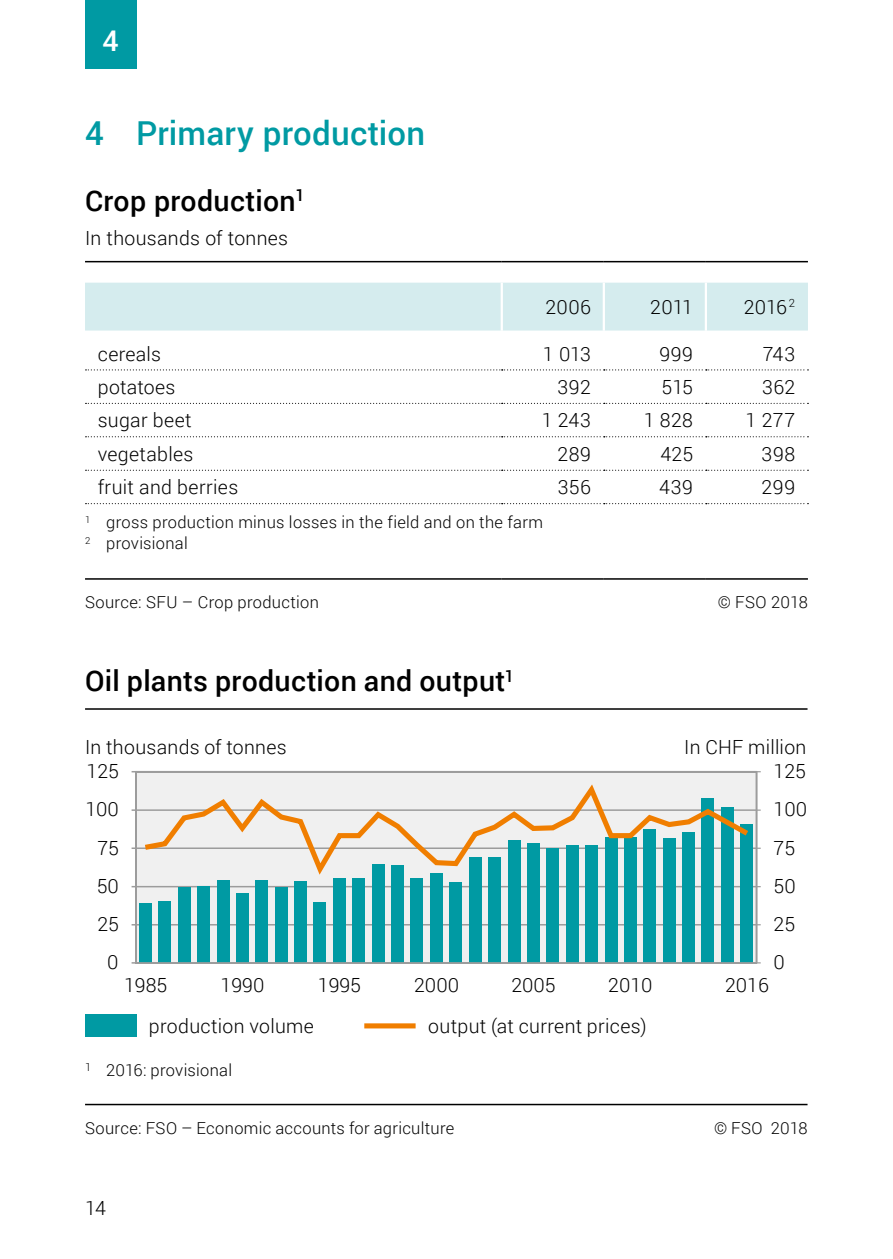
<style>
.page{position:relative;width:893px;height:1259px;background:#fff}
.page>*{position:absolute;margin:0;border:0;box-sizing:border-box;transform-origin:0 0}
.Untertitel_1_farbig{font:500 33px "Roboto";letter-spacing:.005em;color:#009aa3}
.TAB_Titel{font:500 28.5px "Roboto";letter-spacing:.01em;color:#000}
.Kapitelnummer{font:500 28.5px "Roboto";color:#fff}
.TAB_Untertitel{font:300 19.5px "Roboto";letter-spacing:.01em;color:#000}
.TAB_Grundtext_TAB_Ko{font:300 19.5px "Roboto";letter-spacing:.02em;color:#000}
.TAB_Fusszeile{font:300 16.5px "Roboto";letter-spacing:.02em;color:#000}
</style>
<div class="page">
<div style="left:85px;top:0;width:51px;height:68px;background:#009aa3"></div>
<div style="left:85px;top:283px;width:723px;height:47px;background:#d5ecee"></div>
<hr style="left:501px;top:283px;width:2px;height:47px;background:#fff">
<hr style="left:603px;top:283px;width:2px;height:47px;background:#fff">
<hr style="left:705px;top:283px;width:2px;height:47px;background:#fff">
<hr style="left:85px;top:578px;width:417px;height:2px;background:#000">
<hr style="left:502px;top:578px;width:102px;height:2px;background:#000">
<hr style="left:604px;top:578px;width:102px;height:2px;background:#000">
<hr style="left:706px;top:578px;width:102px;height:2px;background:#000">
<hr style="left:85px;top:261px;width:417px;height:1px;background:#000">
<hr style="left:502px;top:261px;width:102px;height:1px;background:#000">
<hr style="left:604px;top:261px;width:102px;height:1px;background:#000">
<hr style="left:706px;top:261px;width:102px;height:1px;background:#000">
<svg style="left:85px;top:369px;width:723px;height:1px"></svg>
<svg style="left:85px;top:403px;width:723px;height:1px"></svg>
<svg style="left:85px;top:436px;width:723px;height:1px"></svg>
<svg style="left:85px;top:470px;width:723px;height:1px"></svg>
<svg style="left:85px;top:503px;width:723px;height:1px"></svg>
<svg style="left:131px;top:771px;width:627px;height:193px"></svg>
<hr style="left:136px;top:924px;width:620px;height:1px;background:#9c9c9c">
<hr style="left:136px;top:886px;width:620px;height:1px;background:#9c9c9c">
<hr style="left:136px;top:847px;width:620px;height:2px;background:#9c9c9c">
<hr style="left:136px;top:809px;width:620px;height:2px;background:#9c9c9c">
<hr style="left:136px;top:771px;width:620px;height:1px;background:#9c9c9c">
<hr style="left:135px;top:771px;width:2px;height:192px;background:#9c9c9c">
<div style="left:139px;top:903px;width:13px;height:60px;background:#009aa3"></div>
<div style="left:159px;top:901px;width:12px;height:62px;background:#009aa3"></div>
<div style="left:178px;top:888px;width:12px;height:75px;background:#009aa3"></div>
<div style="left:197px;top:886px;width:13px;height:77px;background:#009aa3"></div>
<div style="left:217px;top:880px;width:12px;height:83px;background:#009aa3"></div>
<div style="left:236px;top:893px;width:13px;height:70px;background:#009aa3"></div>
<div style="left:255px;top:880px;width:13px;height:83px;background:#009aa3"></div>
<div style="left:275px;top:887px;width:13px;height:76px;background:#009aa3"></div>
<div style="left:294px;top:881px;width:13px;height:82px;background:#009aa3"></div>
<div style="left:314px;top:902px;width:12px;height:61px;background:#009aa3"></div>
<div style="left:333px;top:879px;width:13px;height:84px;background:#009aa3"></div>
<div style="left:352px;top:878px;width:13px;height:85px;background:#009aa3"></div>
<div style="left:372px;top:864px;width:12px;height:99px;background:#009aa3"></div>
<div style="left:391px;top:865px;width:13px;height:98px;background:#009aa3"></div>
<div style="left:411px;top:879px;width:12px;height:84px;background:#009aa3"></div>
<div style="left:430px;top:873px;width:13px;height:90px;background:#009aa3"></div>
<div style="left:450px;top:882px;width:12px;height:81px;background:#009aa3"></div>
<div style="left:469px;top:857px;width:12px;height:106px;background:#009aa3"></div>
<div style="left:488px;top:858px;width:13px;height:105px;background:#009aa3"></div>
<div style="left:508px;top:840px;width:12px;height:123px;background:#009aa3"></div>
<div style="left:527px;top:843px;width:13px;height:120px;background:#009aa3"></div>
<div style="left:546px;top:849px;width:13px;height:114px;background:#009aa3"></div>
<div style="left:566px;top:845px;width:13px;height:118px;background:#009aa3"></div>
<div style="left:585px;top:845px;width:13px;height:118px;background:#009aa3"></div>
<div style="left:605px;top:837px;width:12px;height:126px;background:#009aa3"></div>
<div style="left:624px;top:837px;width:13px;height:126px;background:#009aa3"></div>
<div style="left:643px;top:829px;width:13px;height:134px;background:#009aa3"></div>
<div style="left:663px;top:838px;width:12px;height:125px;background:#009aa3"></div>
<div style="left:682px;top:832px;width:13px;height:131px;background:#009aa3"></div>
<div style="left:702px;top:798px;width:12px;height:165px;background:#009aa3"></div>
<div style="left:721px;top:807px;width:13px;height:156px;background:#009aa3"></div>
<div style="left:741px;top:825px;width:12px;height:138px;background:#009aa3"></div>
<div style="left:85px;top:1014px;width:51px;height:23px;background:#009aa3"></div>
<svg style="left:139px;top:779px;width:615px;height:101px"></svg>
<div style="left:364px;top:1023px;width:52px;height:5px;background:#f07e00"></div>
<hr style="left:85px;top:708px;width:722px;height:2px;background:#000">
<hr style="left:85px;top:1103px;width:722px;height:2px;background:#000">
<hr style="left:136px;top:962px;width:620px;height:1px;background:#9c9c9c">
<h2 class="Kapitelnummer" style="left:102px;top:21px;width:18px">4</h2>
<h3 class="Untertitel_1_farbig" style="left:85px;top:110px;width:342px">4 Primary production</h3>
<p class="TAB_Titel" style="left:85px;top:180px;width:221px">Crop production<sup>1</sup></p>
<p class="TAB_Untertitel" style="left:85px;top:224px;width:205px">In thousands of tonnes</p>
<p class="TAB_Grundtext_TAB_Ko" style="left:545px;top:293px;width:47px">2006</p>
<p class="TAB_Grundtext_TAB_Ko" style="left:650px;top:293px;width:44px">2011</p>
<p class="TAB_Grundtext_TAB_Ko" style="left:744px;top:293px;width:53px">2016 <sup>2</sup></p>
<p class="TAB_Grundtext_TAB_Ko" style="left:98px;top:341px;width:65px">cereals</p>
<p class="TAB_Grundtext_TAB_Ko" style="left:543px;top:341px;width:50px">1 013</p>
<p class="TAB_Grundtext_TAB_Ko" style="left:659px;top:341px;width:35px">999</p>
<p class="TAB_Grundtext_TAB_Ko" style="left:763px;top:341px;width:34px">743</p>
<p class="TAB_Grundtext_TAB_Ko" style="left:98px;top:373px;width:79px">potatoes</p>
<p class="TAB_Grundtext_TAB_Ko" style="left:558px;top:373px;width:35px">392</p>
<p class="TAB_Grundtext_TAB_Ko" style="left:662px;top:373px;width:33px">515</p>
<p class="TAB_Grundtext_TAB_Ko" style="left:762px;top:373px;width:35px">362</p>
<p class="TAB_Grundtext_TAB_Ko" style="left:98px;top:407px;width:95px">sugar beet</p>
<p class="TAB_Grundtext_TAB_Ko" style="left:542px;top:407px;width:51px">1 243</p>
<p class="TAB_Grundtext_TAB_Ko" style="left:644px;top:407px;width:51px">1 828</p>
<p class="TAB_Grundtext_TAB_Ko" style="left:746px;top:407px;width:51px">1 277</p>
<p class="TAB_Grundtext_TAB_Ko" style="left:98px;top:440px;width:97px">vegetables</p>
<p class="TAB_Grundtext_TAB_Ko" style="left:558px;top:440px;width:35px">289</p>
<p class="TAB_Grundtext_TAB_Ko" style="left:661px;top:440px;width:34px">425</p>
<p class="TAB_Grundtext_TAB_Ko" style="left:762px;top:440px;width:35px">398</p>
<p class="TAB_Grundtext_TAB_Ko" style="left:98px;top:474px;width:142px">fruit and berries</p>
<p class="TAB_Grundtext_TAB_Ko" style="left:558px;top:474px;width:35px">356</p>
<p class="TAB_Grundtext_TAB_Ko" style="left:659px;top:474px;width:35px">439</p>
<p class="TAB_Grundtext_TAB_Ko" style="left:762px;top:474px;width:35px">299</p>
<p class="TAB_Fusszeile" style="left:85px;top:511px;width:459px"><sup>1</sup> gross production minus losses in the field and on the farm</p>
<p class="TAB_Fusszeile" style="left:85px;top:532px;width:104px"><sup>2</sup> provisional</p>
<p class="TAB_Fusszeile" style="left:85px;top:590px;width:235px">Source: SFU – Crop production</p>
<p class="TAB_Fusszeile" style="left:718px;top:590px;width:92px">© FSO 2018</p>
<p class="TAB_Titel" style="left:85px;top:661px;width:431px">Oil plants production and output<sup>1</sup></p>
<p class="TAB_Untertitel" style="left:85px;top:733px;width:203px">In thousands of tonnes</p>
<p class="TAB_Untertitel" style="left:684px;top:733px;width:124px">In CHF million</p>
<p class="TAB_Untertitel" style="left:87px;top:757px;width:34px">125</p>
<p class="TAB_Untertitel" style="left:774px;top:757px;width:34px">125</p>
<p class="TAB_Untertitel" style="left:85px;top:796px;width:35px">100</p>
<p class="TAB_Untertitel" style="left:774px;top:796px;width:35px">100</p>
<p class="TAB_Untertitel" style="left:97px;top:834px;width:23px">75</p>
<p class="TAB_Untertitel" style="left:774px;top:834px;width:23px">75</p>
<p class="TAB_Untertitel" style="left:97px;top:872px;width:24px">50</p>
<p class="TAB_Untertitel" style="left:774px;top:872px;width:24px">50</p>
<p class="TAB_Untertitel" style="left:97px;top:910px;width:23px">25</p>
<p class="TAB_Untertitel" style="left:774px;top:910px;width:23px">25</p>
<p class="TAB_Untertitel" style="left:107px;top:948px;width:13px">0</p>
<p class="TAB_Untertitel" style="left:774px;top:948px;width:13px">0</p>
<p class="TAB_Untertitel" style="left:124px;top:972px;width:45px">1985</p>
<p class="TAB_Untertitel" style="left:221px;top:972px;width:45px">1990</p>
<p class="TAB_Untertitel" style="left:318px;top:972px;width:45px">1995</p>
<p class="TAB_Untertitel" style="left:414px;top:972px;width:46px">2000</p>
<p class="TAB_Untertitel" style="left:511px;top:972px;width:46px">2005</p>
<p class="TAB_Untertitel" style="left:608px;top:972px;width:46px">2010</p>
<p class="TAB_Untertitel" style="left:149px;top:1013px;width:166px">production volume</p>
<p class="TAB_Untertitel" style="left:428px;top:1013px;width:220px">output (at current prices)</p>
<p class="TAB_Untertitel" style="left:725px;top:972px;width:45px">2016</p>
<p class="TAB_Fusszeile" style="left:85px;top:1059px;width:149px"><sup>1</sup> 2016: provisional</p>
<p class="TAB_Fusszeile" style="left:85px;top:1117px;width:371px">Source: FSO – Economic accounts for agriculture</p>
<p class="TAB_Fusszeile" style="left:714px;top:1117px;width:95px">© FSO 2018</p>
<p class="TAB_Untertitel" style="left:85px;top:1194px;width:22px">14</p>
</div>
